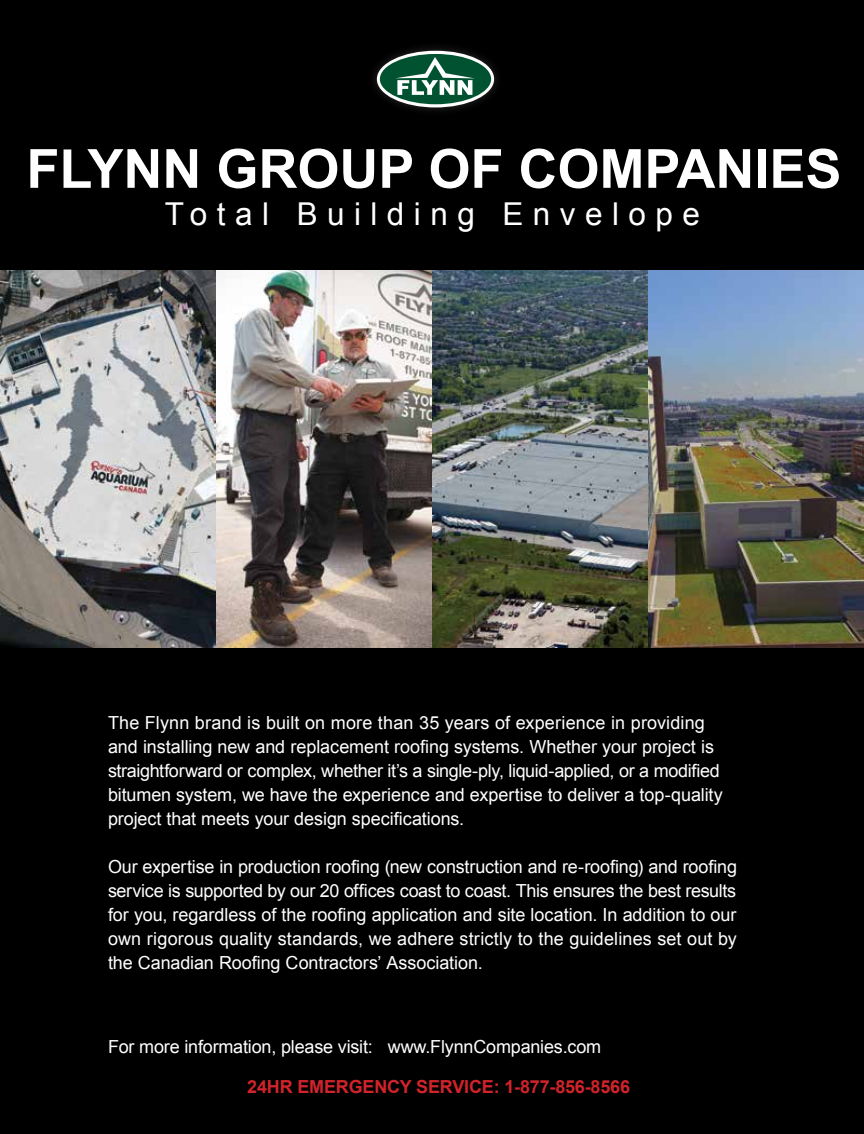
<style>
.page{position:relative;width:864px;height:1134px;background:#000}
.page>*{position:absolute;margin:0;border:0;box-sizing:border-box;transform-origin:0 0}
.t1{font:700 54px "Arial";color:#fff}
.t2{font:31.5px "Arial";letter-spacing:.3em;color:#fff}
.t3{font:18px/24px "Arial";letter-spacing:-.005em;color:#fff}
.t4{font:700 18px "Arial";letter-spacing:-.01em;color:#d2232a}
</style>
<div class="page">
<div style="left:368px;top:41px;width:136px;height:76px;background:#fff;opacity:.17"></div>
<svg style="left:377px;top:51px;width:117px;height:56px"></svg>
<div style="left:380px;top:54px;width:111px;height:50px;background:#005230;border-radius:50%"></div>
<svg style="left:395px;top:57px;width:80px;height:38px"></svg>
<img style="left:0;top:270px;width:216px;height:378px">
<img style="left:216px;top:270px;width:216px;height:378px">
<img style="left:432px;top:270px;width:216px;height:378px">
<img style="left:648px;top:270px;width:216px;height:378px">
<h1 class="t1" style="left:26px;top:133px;width:817px">FLYNN GROUP OF COMPANIES</h1>
<h2 class="t2" style="left:165px;top:194px;width:537px">Total Building Envelope</h2>
<p class="t3" style="left:108px;top:710px;width:616px">The Flynn brand is built on more than 35 years of experience in providing and installing new and replacement roofing systems. Whether your project is straightforward or complex, whether it’s a single-ply, liquid-applied, or a modified bitumen system, we have the experience and expertise to deliver a top-quality project that meets your design specifications.</p>
<p class="t3" style="left:108px;top:854px;width:631px;text-align:justify">Our expertise in production roofing (new construction and re-roofing) and roofing service is supported by our 20 offices coast to coast. This ensures the best results for you, regardless of the roofing application and site location. In addition to our own rigorous quality standards, we adhere strictly to the guidelines set out by the Canadian Roofing Contractors’ Association.</p>
<p class="t3" style="left:108px;top:1034px;width:495px">For more information, please visit: www.FlynnCompanies.com</p>
<p class="t4" style="left:247px;top:1075px;width:384px">24HR EMERGENCY SERVICE: 1-877-856-8566</p>
</div>
